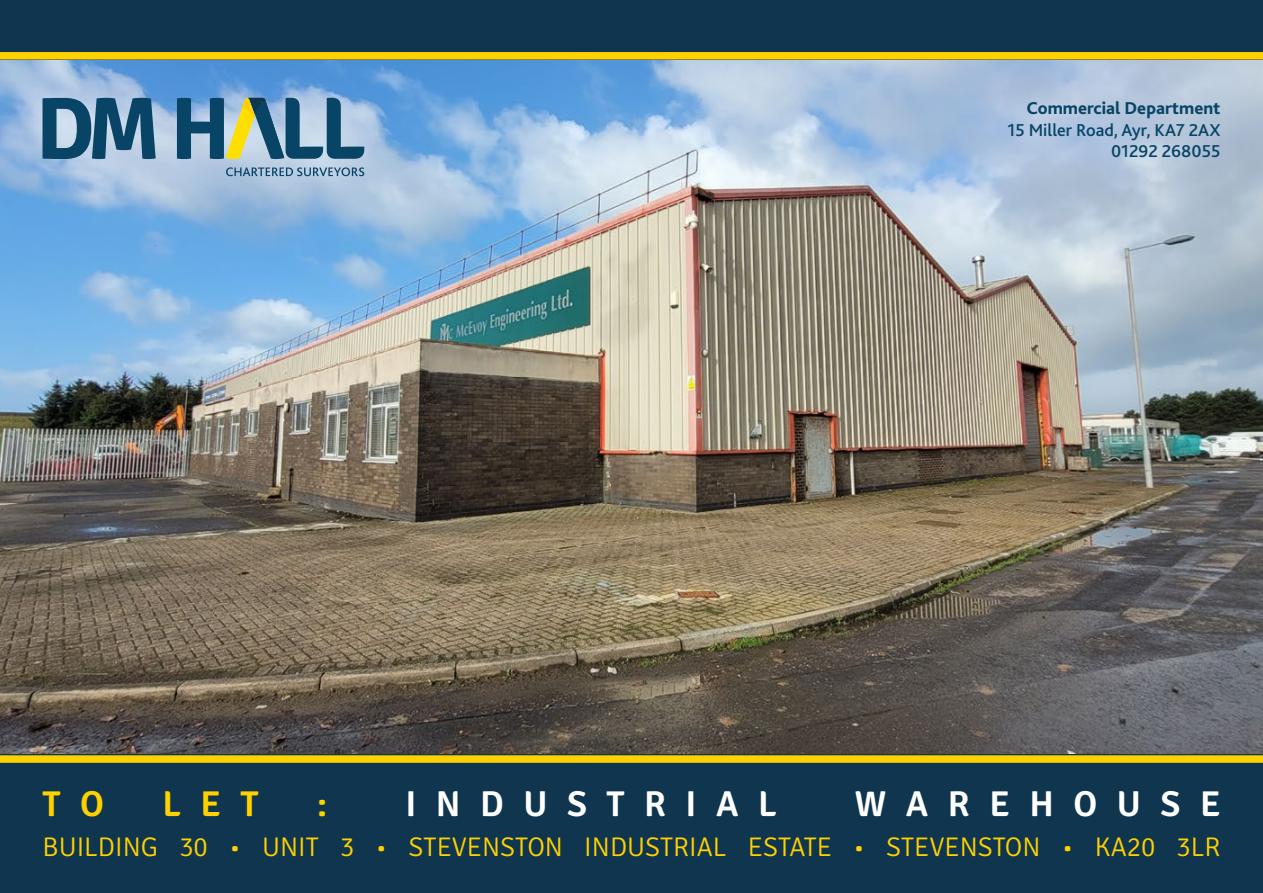
<style>
.page{position:relative;width:1263px;height:893px;background:#fff}
.page>*{position:absolute;margin:0;border:0;box-sizing:border-box;transform-origin:0 0}
.t1{font:600 36px "Signika";color:#fff}
.t2{font:600 36px "Signika";color:#ffd100}
.t3{font:300 27px "Signika";color:#ffd100}
.t4{font:500 18px/21.6px "Bliss 2";color:#074465;text-align:right}
.t5{font:800 18px "Bliss 2";color:#074465}
</style>
<div class="page">
<img style="left:0;top:60px;width:1263px;height:695px">
<div style="left:0;top:0;width:1263px;height:60px;background:#0f364e"></div>
<div style="left:0;top:755px;width:1263px;height:138px;background:#0f364e"></div>
<svg style="left:43px;top:98px;width:113px;height:61px;background:#487692"></svg>
<svg style="left:226px;top:167px;width:138px;height:9px"></svg>
<svg style="left:177px;top:98px;width:187px;height:61px;background:#6e919c"></svg>
<div style="left:0;top:755px;width:1263px;height:8px;background:#ffd100"></div>
<div style="left:0;top:52px;width:1263px;height:8px;background:#ffd100"></div>
<p class="t5" style="left:1026px;top:97px;width:195px">Commercial Department</p>
<p class="t4" style="left:1007px;top:118px;width:214px">15 Miller Road, Ayr, KA7 2AX<br>01292 268055</p>
<h1 class="t2" style="left:43px;top:783px;width:63px">T O</h1>
<h1 class="t2" style="left:162px;top:783px;width:98px">L E T</h1>
<h1 class="t2" style="left:317px;top:783px;width:12px">:</h1>
<h1 class="t1" style="left:405px;top:783px;width:373px">I N D U S T R I A L</h1>
<h1 class="t1" style="left:855px;top:783px;width:367px">W A R E H O U S E</h1>
<p class="t3" style="left:43px;top:832px;width:1179px">BUILDING 30 • UNIT 3 • STEVENSTON INDUSTRIAL ESTATE • STEVENSTON • KA20 3LR</p>
</div>
